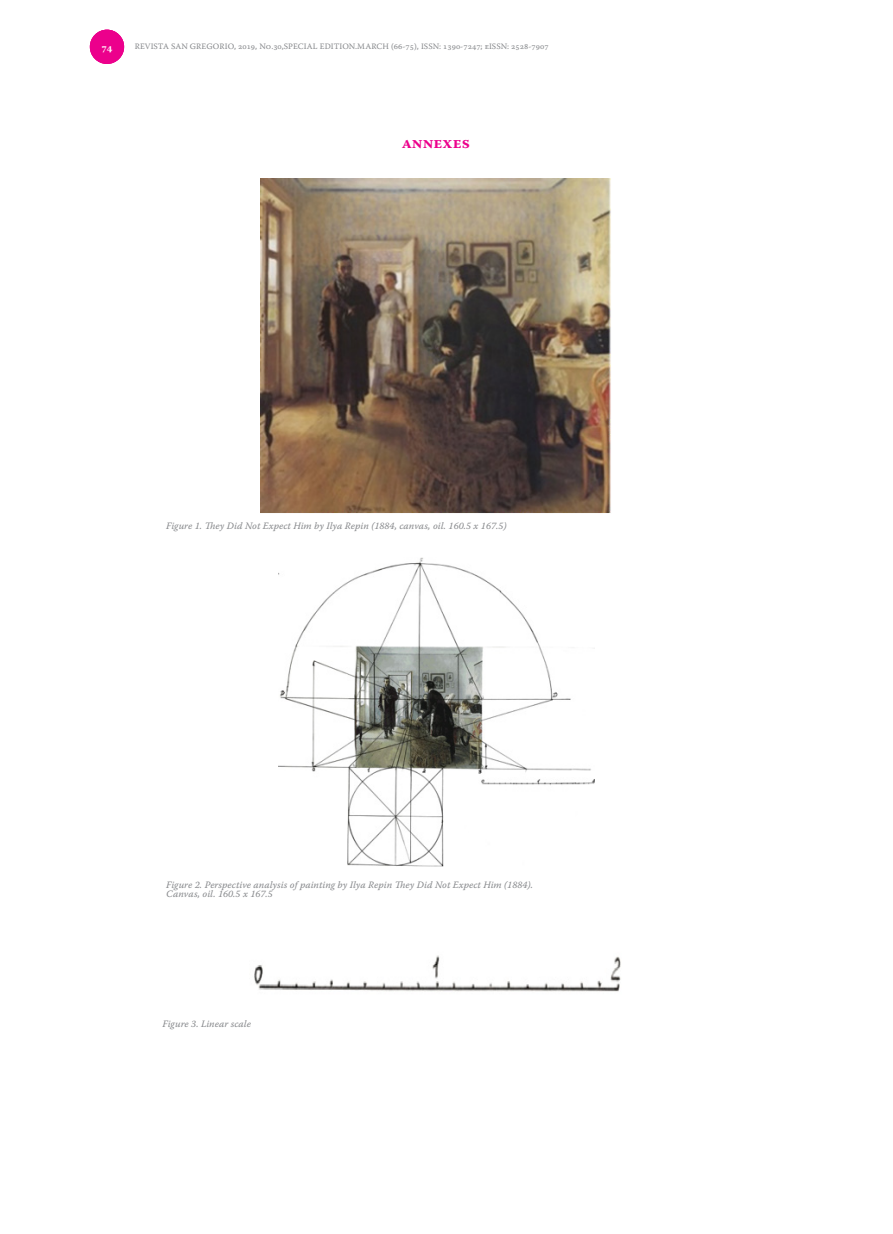
<style>
.page{position:relative;width:893px;height:1234px;background:#fff}
.page>*{position:absolute;margin:0;border:0;box-sizing:border-box;transform-origin:0 0}
.t1{font:700 16.5px "Warnock Pro";color:#ec008c}
.t2{font:700 10.5px "Warnock Pro";color:#fff}
.t3{font:9.75px/9px "Warnock Pro It Capt";color:#888a8d}
.t4{font:8.25px "Warnock Pro Capt";color:#888a8d}
</style>
<div class="page">
<div style="left:90px;top:30px;width:34px;height:34px;background:#ec008c;border-radius:50%"></div>
<img style="left:261px;top:178px;width:350px;height:335px">
<img style="left:279px;top:557px;width:315px;height:310px">
<img style="left:254px;top:955px;width:367px;height:37px">
<p class="t2" style="left:102px;top:41px;width:12px">74</p>
<p class="t4" style="left:135px;top:41px;width:415px">REVISTA SAN GREGORIO, 2019, No.30,SPECIAL EDITION.MARCH (66-75), ISSN: 1390-7247; eISSN: 2528-7907</p>
<h1 class="t1" style="left:402px;top:133px;width:70px">ANNEXES</h1>
<p class="t3" style="left:166px;top:521px;width:342px">Figure 1. They Did Not Expect Him by Ilya Repin (1884, canvas, oil. 160.5 х 167.5)</p>
<p class="t3" style="left:166px;top:880px;width:368px">Figure 2. Perspective analysis of painting by Ilya Repin They Did Not Expect Him (1884).<br>Canvas, oil. 160.5 х 167.5</p>
<p class="t3" style="left:163px;top:1019px;width:90px">Figure 3. Linear scale</p>
</div>
